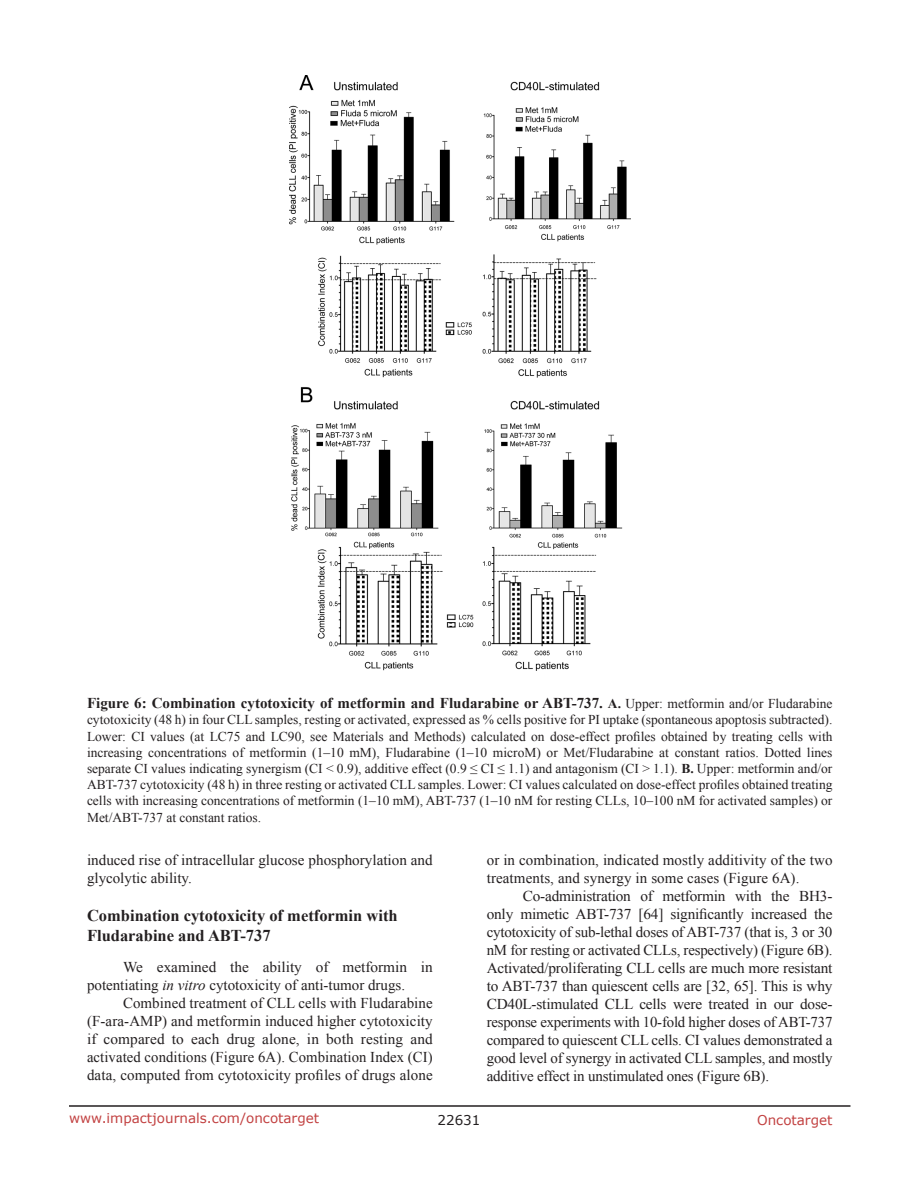
<style>
.page{position:relative;width:918px;height:1188px;background:#fff}
.page>*{position:absolute;margin:0;border:0;box-sizing:border-box;transform-origin:0 0}
.SubHeading{font:700 16.5px/19.8px "Times New Roman";color:#231f20}
.BodyText{font:15px/18px "Times New Roman";color:#231f20}
.FigureText{font:700 15px "Times New Roman";color:#231f20}
.FigureText-2{font:13.5px/16.2px "Times New Roman";color:#231f20;text-align:justify}
.t1{font:13.5px "Verdana";color:#c24141}
.t2{font:13.5px "Verdana";color:#231f20}
.s1{font-size:13.5px}
.s2{font-weight:400;font-size:13.5px}
.s3{font-weight:700}
.s4{font-style:italic}
</style>
<div class="page">
<hr style="left:69px;top:1105px;width:781px;height:2px;background:#231f20">
<img style="left:289px;top:75px;width:341px;height:596px">
<p class="FigureText" style="left:87px;top:693px;width:747px">Figure 6: Combination cytotoxicity of metformin and Fludarabine or ABT-737. <span class="s1">A.</span> <span class="s2">Upper: metformin and/or Fludarabine</span></p>
<p class="FigureText-2" style="left:87px;top:712px;width:747px">cytotoxicity (48 h) in four CLL samples, resting or activated, expressed as % cells positive for PI uptake (spontaneous apoptosis subtracted).<br>Lower: CI values (at LC75 and LC90, see Materials and Methods) calculated on dose-effect profiles obtained by treating cells with increasing concentrations of metformin (1–10 mM), Fludarabine (1–10 microM) or Met/Fludarabine at constant ratios. Dotted lines separate CI values indicating synergism (CI &lt; 0.9), additive effect (0.9 ≤ CI ≤ 1.1) and antagonism (CI &gt; 1.1). <span class="s3">B.</span> Upper: metformin and/or ABT-737 cytotoxicity (48 h) in three resting or activated CLL samples. Lower: CI values calculated on dose-effect profiles obtained treating cells with increasing concentrations of metformin (1–10 mM), ABT-737 (1–10 nM for resting CLLs, 10–100 nM for activated samples) or Met/ABT-737 at constant ratios.</p>
<p class="BodyText" style="left:87px;top:851px;width:347px">induced rise of intracellular glucose phosphorylation and glycolytic ability.</p>
<p class="SubHeading" style="left:87px;top:905px;width:312px">Combination cytotoxicity of metformin with<br>Fludarabine and ABT-737</p>
<p class="BodyText" style="left:87px;top:958px;width:347px;text-indent:36px">We examined the ability of metformin in potentiating <span class="s4">in vitro</span> cytotoxicity of anti-tumor drugs.</p>
<p class="BodyText" style="left:87px;top:994px;width:347px;text-align:justify;text-indent:36px">Combined treatment of CLL cells with Fludarabine (F-ara-AMP) and metformin induced higher cytotoxicity if compared to each drug alone, in both resting and activated conditions (Figure 6A). Combination Index (CI) data, computed from cytotoxicity profiles of drugs alone</p>
<p class="BodyText" style="left:487px;top:851px;width:347px">or in combination, indicated mostly additivity of the two treatments, and synergy in some cases (Figure 6A).</p>
<p class="BodyText" style="left:487px;top:887px;width:347px;text-align:justify;text-indent:36px">Co-administration of metformin with the BH3- only mimetic ABT-737 [64] significantly increased the cytotoxicity of sub-lethal doses of ABT-737 (that is, 3 or 30 nM for resting or activated CLLs, respectively) (Figure 6B).<br>Activated/proliferating CLL cells are much more resistant to ABT-737 than quiescent cells are [32, 65]. This is why CD40L-stimulated CLL cells were treated in our dose&shy;response experiments with 10-fold higher doses of ABT-737 compared to quiescent CLL cells. CI values demonstrated a good level of synergy in activated CLL samples, and mostly additive effect in unstimulated ones (Figure 6B).</p>
<p class="t1" style="left:69px;top:1109px;width:252px">www.impactjournals.com/oncotarget</p>
<p class="t2" style="left:438px;top:1111px;width:44px">22631</p>
<p class="t1" style="left:757px;top:1111px;width:77px">Oncotarget</p>
</div>
